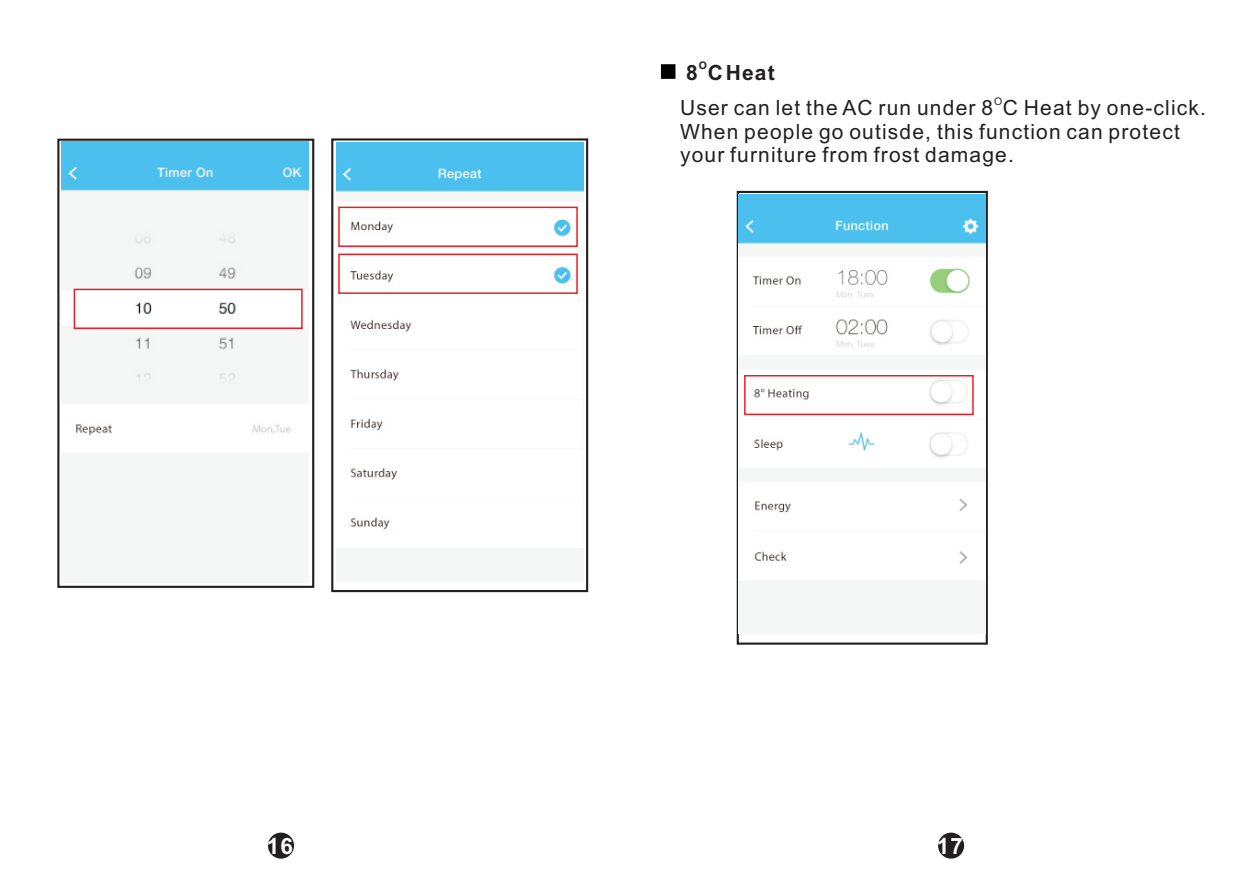
<style>
.page{position:relative;width:1259px;height:893px;background:#fff}
.page>*{position:absolute;margin:0;border:0;box-sizing:border-box;transform-origin:0 0}
.t1{font:700 22.5px "Arial";color:#fff}
.t2{font:21px/23.4px "Arial";letter-spacing:.055em;color:#231f20}
.t3{font:700 21px "Arial";letter-spacing:.055em;color:#231f20}
.t4{font:700 10.5px "Arial";color:#231f20}
.t5{font:10.5px "Arial";color:#231f20}
</style>
<div class="page">
<div style="left:268px;top:833px;width:26px;height:26px;background:#231f20;border:1px solid #231f20;border-radius:50%"></div>
<div style="left:938px;top:833px;width:26px;height:26px;background:#231f20;border:1px solid #231f20;border-radius:50%"></div>
<div style="left:57px;top:139px;width:257px;height:449px;border:2px solid #231f20"></div>
<div style="left:331px;top:138px;width:257px;height:454px;border:2px solid #231f20"></div>
<svg style="left:661px;top:64px;width:14px;height:15px"></svg>
<div style="left:736px;top:191px;width:252px;height:454px;border:2px solid #231f20"></div>
<img style="left:739px;top:195px;width:246px;height:388px">
<img style="left:337px;top:143px;width:246px;height:410px">
<div style="left:744px;top:375px;width:229px;height:40px;border:1px solid #ee1d23"></div>
<div style="left:338px;top:207px;width:240px;height:40px;border:1px solid #ee1d23"></div>
<div style="left:338px;top:254px;width:240px;height:40px;border:1px solid #ee1d23"></div>
<img style="left:61px;top:142px;width:248px;height:294px">
<div style="left:74px;top:289px;width:229px;height:40px;border:1px solid #ee1d23"></div>
<p class="t4" style="left:699px;top:62px;width:10px">O</p>
<p class="t3" style="left:686px;top:64px;width:90px">8 CHeat</p>
<p class="t5" style="left:994px;top:97px;width:10px">O</p>
<p class="t2" style="left:680px;top:98px;width:527px">User can let the AC run under 8 C Heat by one-click.<br>When people go outisde, this function can protect your furniture from frost damage.</p>
<p class="t1" style="left:267px;top:838px;width:28px">16</p>
<p class="t1" style="left:936px;top:838px;width:28px">17</p>
</div>
